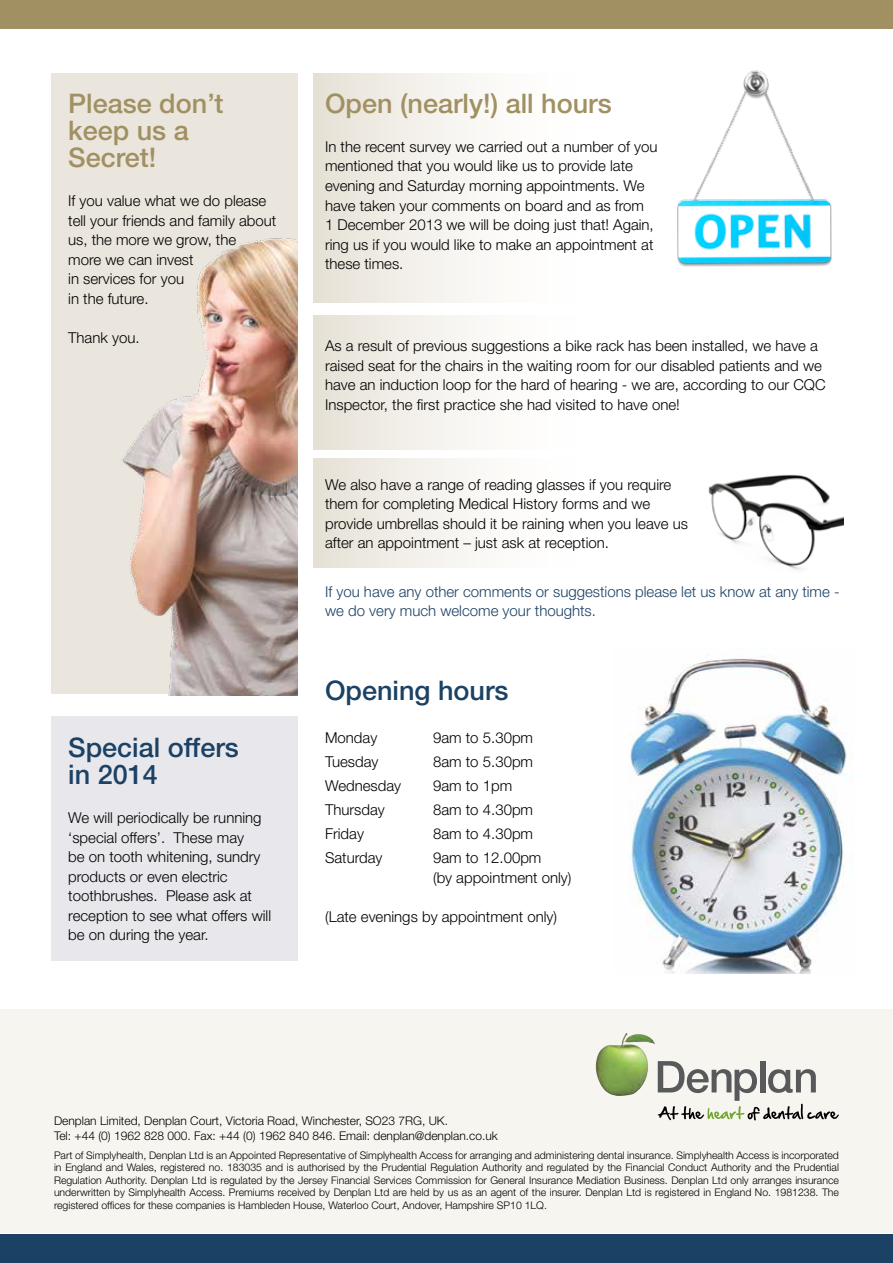
<style>
.page{position:relative;width:893px;height:1263px;background:#fff}
.page>*{position:absolute;margin:0;border:0;box-sizing:border-box;transform-origin:0 0}
.t1{font:500 27px/27px "Helvetica Neue LT Std";color:#a19062}
.t2{font:500 27px/27px "Helvetica Neue LT Std";color:#1b4165}
.t3{font:300 15px/19.5px "Helvetica Neue LT Std";color:#000}
.t4{font:300 15px/19.5px "Helvetica Neue LT Std";color:#1b4165}
.t5{font:300 12px/14.4px "Helvetica Neue LT Std";color:#000}
.t6{font:300 10.5px/12.6px "Helvetica Neue LT Std";color:#000;text-align:justify}
</style>
<div class="page">
<div style="left:0;top:1008px;width:893px;height:224px;background:#f7f5f0"></div>
<svg style="left:658px;top:1061px;width:181px;height:59px"></svg>
<img style="left:596px;top:1034px;width:52px;height:62px">
<div style="left:51px;top:716px;width:247px;height:245px;background:#e8e8ec"></div>
<div style="left:51px;top:73px;width:247px;height:621px;background:#ebe6dd"></div>
<img style="left:121px;top:238px;width:177px;height:457px">
<div style="left:0;top:1234px;width:893px;height:29px;background:#1b4165"></div>
<div style="left:314px;top:316px;width:527px;height:134px;background:linear-gradient(to right,#efece4,#fff)"></div>
<img style="left:629px;top:658px;width:224px;height:316px">
<svg style="left:314px;top:73px;width:161px;height:230px"></svg>
<svg style="left:314px;top:458px;width:161px;height:110px"></svg>
<img style="left:672px;top:436px;width:172px;height:134px">
<img style="left:677px;top:70px;width:155px;height:197px">
<div style="left:0;top:0;width:893px;height:28px;background:#a19062"></div>
<h1 class="t1" style="left:68px;top:90px;width:157px">Please don’t keep us a<br>Secret!</h1>
<p class="t3" style="left:68px;top:191px;width:210px">If you value what we do please tell your friends and family about us, the more we grow, the<br>more we can invest<br>in services for you<br>in the future.</p>
<p class="t3" style="left:68px;top:327px;width:73px">Thank you.</p>
<h1 class="t2" style="left:68px;top:734px;width:172px">Special offers in 2014</h1>
<p class="t3" style="left:68px;top:808px;width:204px">We will periodically be running ‘special offers’. These may<br>be on tooth whitening, sundry products or even electric toothbrushes. Please ask at reception to see what offers will be on during the year.</p>
<h1 class="t1" style="left:325px;top:90px;width:288px">Open (nearly!) all hours</h1>
<p class="t3" style="left:325px;top:137px;width:334px">In the recent survey we carried out a number of you mentioned that you would like us to provide late evening and Saturday morning appointments. We have taken your comments on board and as from<br>1 December 2013 we will be doing just that! Again, ring us if you would like to make an appointment at these times.</p>
<p class="t3" style="left:325px;top:336px;width:502px">As a result of previous suggestions a bike rack has been installed, we have a raised seat for the chairs in the waiting room for our disabled patients and we have an induction loop for the hard of hearing - we are, according to our CQC Inspector, the first practice she had visited to have one!</p>
<p class="t3" style="left:325px;top:474px;width:364px">We also have a range of reading glasses if you require them for completing Medical History forms and we provide umbrellas should it be raining when you leave us after an appointment – just ask at reception.</p>
<p class="t4" style="left:325px;top:581px;width:516px">If you have any other comments or suggestions please let us know at any time - we do very much welcome your thoughts.</p>
<h1 class="t2" style="left:325px;top:676px;width:185px">Opening hours</h1>
<p class="t3" style="left:325px;top:728px;width:54px">Monday</p>
<p class="t3" style="left:433px;top:728px;width:102px">9am to 5.30pm</p>
<p class="t3" style="left:325px;top:752px;width:55px">Tuesday</p>
<p class="t3" style="left:433px;top:752px;width:102px">8am to 5.30pm</p>
<p class="t3" style="left:325px;top:776px;width:78px">Wednesday</p>
<p class="t3" style="left:433px;top:776px;width:81px">9am to 1pm</p>
<p class="t3" style="left:325px;top:800px;width:61px">Thursday</p>
<p class="t3" style="left:433px;top:800px;width:102px">8am to 4.30pm</p>
<p class="t3" style="left:325px;top:824px;width:40px">Friday</p>
<p class="t3" style="left:433px;top:824px;width:102px">8am to 4.30pm</p>
<p class="t3" style="left:325px;top:848px;width:59px">Saturday</p>
<p class="t3" style="left:433px;top:848px;width:140px">9am to 12.00pm<br>(by appointment only)</p>
<p class="t3" style="left:325px;top:906px;width:233px">(Late evenings by appointment only)</p>
<p class="t5" style="left:54px;top:1113px;width:445px">Denplan Limited, Denplan Court, Victoria Road, Winchester, SO23 7RG, UK.<br>Tel: +44 (0) 1962 828 000. Fax: +44 (0) 1962 840 846. Email: denplan@denplan.co.uk</p>
<p class="t6" style="left:54px;top:1148px;width:786px">Part of Simplyhealth, Denplan Ltd is an Appointed Representative of Simplyhealth Access for arranging and administering dental insurance. Simplyhealth Access is incorporated in England and Wales, registered no. 183035 and is authorised by the Prudential Regulation Authority and regulated by the Financial Conduct Authority and the Prudential Regulation Authority. Denplan Ltd is regulated by the Jersey Financial Services Commission for General Insurance Mediation Business. Denplan Ltd only arranges insurance underwritten by Simplyhealth Access. Premiums received by Denplan Ltd are held by us as an agent of the insurer. Denplan Ltd is registered in England No. 1981238. The registered offices for these companies is Hambleden House, Waterloo Court, Andover, Hampshire SP10 1LQ.</p>
</div>
